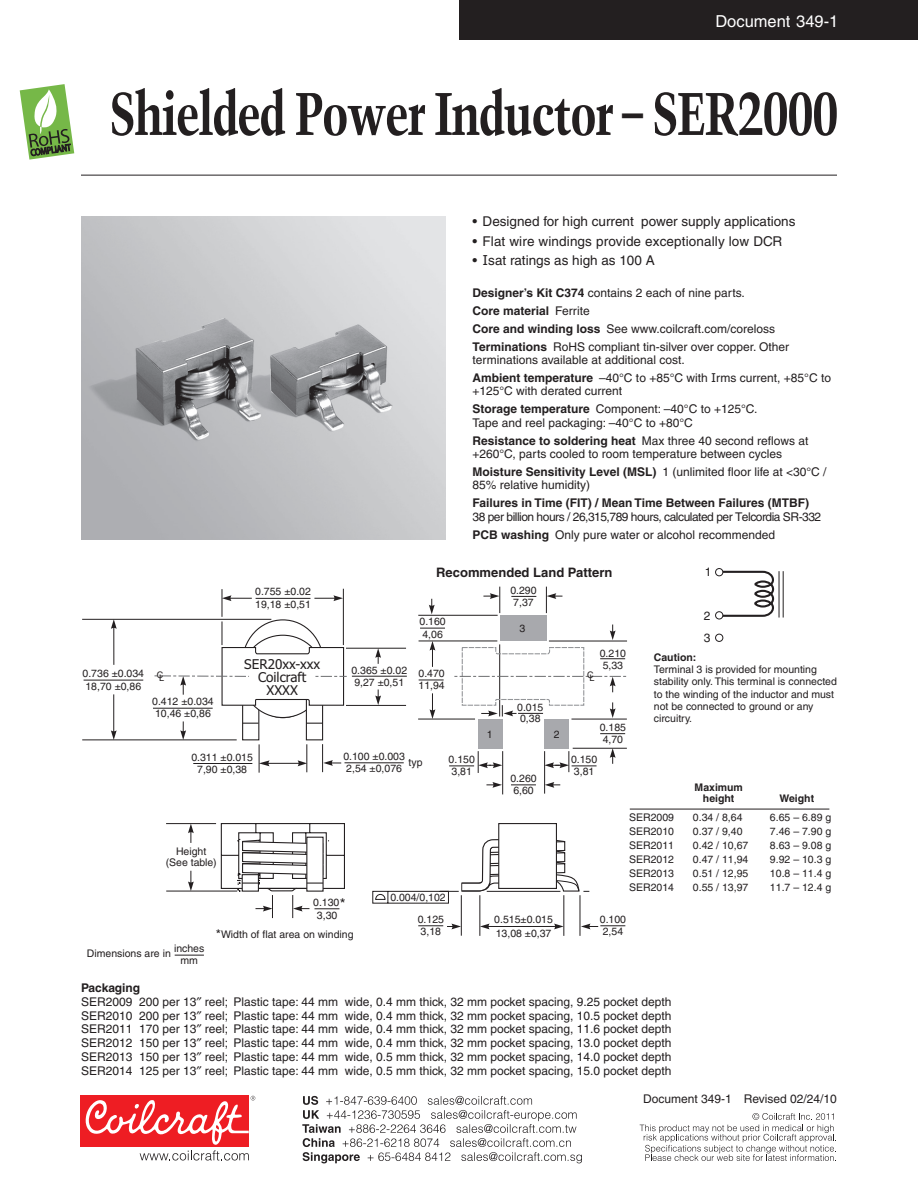
<style>
.page{position:relative;width:918px;height:1188px;background:#fff}
.page>*{position:absolute;margin:0;border:0;box-sizing:border-box;transform-origin:0 0}
.t1{font:700 condensed 60px "Trump Mediaeval";letter-spacing:-.03em;color:#231f20}
.t2{font:16.5px "Helvetica";color:#fff}
.t3{font:15px "Helvetica";color:#231f20}
.t4{font:13.5px "Helvetica";color:#231f20}
.t5{font:13.5px/13.2px "Tahoma";color:#231f20;text-align:center}
.t6{font:700 13.05px "Helvetica";color:#231f20}
.t7{font:12px/17.9px "Helvetica";color:#231f20}
.t8{font:12px/17.9px "Helvetica";letter-spacing:-.04em;color:#231f20}
.t9{font:700 12px "Helvetica";color:#231f20}
.t10{font:10.5px/12.1px "Helvetica";color:#231f20}
.t11{font:700 10.5px/11.2px "Helvetica";color:#231f20;text-align:center}
.t12{font:9px "Helvetica";color:#231f20}
.s1{font-family:"Verdana"}
.s2{font-weight:700}
.s3{font-size:13.5px}
</style>
<div class="page">
<div style="left:459px;top:0;width:459px;height:40px;background:#231f20"></div>
<div style="left:80px;top:1096px;width:169px;height:51px;background:#ee1d23"></div>
<svg style="left:85px;top:1096px;width:170px;height:65px"></svg>
<svg style="left:640px;top:1113px;width:196px;height:48px"></svg>
<svg style="left:302px;top:1096px;width:280px;height:67px"></svg>
<hr style="left:81px;top:175px;width:756px;height:1px;background:#231f20">
<svg style="left:20px;top:84px;width:54px;height:76px"></svg>
<hr style="left:82px;top:740px;width:155px;height:1px;background:#231f20">
<hr style="left:82px;top:619px;width:189px;height:1px;background:#231f20">
<svg style="left:83px;top:618px;width:478px;height:286px"></svg>
<svg style="left:418px;top:835px;width:207px;height:101px"></svg>
<svg style="left:511px;top:784px;width:25px;height:1px"></svg>
<div style="left:498px;top:823px;width:59px;height:66px;background:#fff;border:1px solid #231f20"></div>
<svg style="left:220px;top:822px;width:126px;height:96px"></svg>
<svg style="left:154px;top:587px;width:473px;height:186px"></svg>
<svg style="left:175px;top:955px;width:29px;height:1px"></svg>
<hr style="left:630px;top:809px;width:199px;height:1px;background:#231f20">
<img style="left:81px;top:216px;width:364px;height:324px">
<svg style="left:718px;top:570px;width:57px;height:48px"></svg>
<hr style="left:779px;top:571px;width:1px;height:47px;background:#231f20">
<hr style="left:783px;top:571px;width:1px;height:47px;background:#231f20">
<div style="left:716px;top:569px;width:7px;height:7px;background:#fff;border-radius:50%"></div>
<div style="left:715px;top:568px;width:8px;height:8px;border:1px solid #231f20;border-radius:50%"></div>
<div style="left:715px;top:634px;width:8px;height:8px;border:1px solid #231f20;border-radius:50%"></div>
<div style="left:716px;top:612px;width:7px;height:7px;background:#fff;border-radius:50%"></div>
<div style="left:715px;top:611px;width:8px;height:8px;border:1px solid #231f20;border-radius:50%"></div>
<h2 class="t2" style="left:715px;top:11px;width:124px">Document 349-1</h2>
<h1 class="t1" style="left:109px;top:76px;width:731px">Shielded Power Inductor – SER2000</h1>
<p class="t4" style="left:472px;top:214px;width:325px">• Designed for high current power supply applications</p>
<p class="t4" style="left:472px;top:233px;width:311px">• Flat wire windings provide exceptionally low DCR</p>
<p class="t4" style="left:472px;top:252px;width:184px">• <span class="s1">I</span>sat ratings as high as 100 A</p>
<p class="t7" style="left:472px;top:284px;width:318px"><span class="s2">Designer’s Kit C374</span> contains 2 each of nine parts.<br><span class="s2">Core material</span> Ferrite<br><span class="s2">Core and winding loss</span> See www.coilcraft.com/coreloss <span class="s2">Terminations</span> RoHS compliant tin-silver over copper. Other</p>
<p class="t7" style="left:472px;top:351px;width:360px">terminations available at additional cost.<br><span class="s2">Ambient temperature</span> –40°C to +85°C with <span class="s1">I</span>rms current, +85°C to</p>
<p class="t7" style="left:472px;top:382px;width:287px">+125°C with derated current<br><span class="s2">Storage temperature</span> Component: –40°C to +125°C.</p>
<p class="t7" style="left:472px;top:414px;width:337px">Tape and reel packaging: –40°C to +80°C<br><span class="s2">Resistance to soldering heat</span> Max three 40 second reflows at</p>
<p class="t7" style="left:472px;top:445px;width:356px">+260°C, parts cooled to room temperature between cycles<br><span class="s2">Moisture Sensitivity Level (MSL)</span> 1 (unlimited floor life at &lt;30°C /</p>
<p class="t7" style="left:472px;top:476px;width:119px">85% relative humidity)</p>
<p class="t9" style="left:472px;top:496px;width:338px">Failures in Time (FIT) / Mean Time Between Failures (MTBF)</p>
<p class="t8" style="left:472px;top:508px;width:350px">38 per billion hours / 26,315,789 hours, calculated per Telcordia SR-332<br><span class="s2">PCB washing</span> Only pure water or alcohol recommended</p>
<p class="t10" style="left:83px;top:666px;width:63px;line-height:13.4px">0.736 ±0.034<br>18,70 ±0,86</p>
<p class="t10" style="left:255px;top:585px;width:57px;line-height:13.4px">0.755 ±0.02<br>19,18 ±0,51</p>
<p class="t6" style="left:436px;top:564px;width:178px">Recommended Land Pattern</p>
<p class="t10" style="left:510px;top:584px;width:28px">0.290<br>7,37</p>
<p class="t10" style="left:420px;top:616px;width:28px">0.160<br>4,06</p>
<p class="t10" style="left:419px;top:668px;width:28px">0.470<br>11,94</p>
<p class="t10" style="left:520px;top:622px;width:7px">3</p>
<p class="t10" style="left:600px;top:647px;width:28px">0.210<br>5,33</p>
<p class="t5" style="left:244px;top:658px;width:77px">SER20xx-xxx<br>Coilcraft<br>XXXX</p>
<p class="t10" style="left:351px;top:664px;width:57px">0.365 ±0.02<br>9,27 ±0,51</p>
<p class="t12" style="left:157px;top:671px;width:9px">CL</p>
<p class="t12" style="left:587px;top:671px;width:9px">CL</p>
<p class="t10" style="left:152px;top:695px;width:63px">0.412 ±0.034<br>10,46 ±0,86</p>
<p class="t10" style="left:191px;top:751px;width:63px;text-align:center">0.311 ±0.015<br>7,90 ±0,38</p>
<p class="t10" style="left:343px;top:750px;width:63px">0.100 ±0.003<br>2,54 ±0,076</p>
<p class="t10" style="left:409px;top:756px;width:16px">typ</p>
<p class="t10" style="left:449px;top:753px;width:28px">0.150<br>3,81</p>
<p class="t10" style="left:517px;top:702px;width:28px;line-height:10.9px">0.015<br>0,38</p>
<p class="t10" style="left:487px;top:728px;width:7px">1</p>
<p class="t10" style="left:554px;top:728px;width:7px">2</p>
<p class="t10" style="left:510px;top:772px;width:28px">0.260<br>6,60</p>
<p class="t10" style="left:600px;top:721px;width:28px">0.185<br>4,70</p>
<p class="t10" style="left:571px;top:753px;width:28px">0.150<br>3,81</p>
<p class="t7" style="left:705px;top:563px;width:8px">1</p>
<p class="t7" style="left:704px;top:605px;width:8px;line-height:22.2px">2<br>3</p>
<p class="t11" style="left:654px;top:652px;width:44px">Caution:</p>
<p class="t10" style="left:654px;top:664px;width:185px">Terminal 3 is provided for mounting stability only. This terminal is connected to the winding of the inductor and must not be connected to ground or any circuitry.</p>
<p class="t11" style="left:695px;top:781px;width:50px">Maximum height</p>
<p class="t11" style="left:780px;top:792px;width:36px">Weight</p>
<p class="t10" style="left:166px;top:846px;width:53px;line-height:11.1px;text-align:center">Height (See table)</p>
<p class="t10" style="left:313px;top:896px;width:28px;line-height:13.2px;text-align:center">0.130<br>3,30</p>
<p class="t3" style="left:340px;top:895px;width:7px">*</p>
<p class="t10" style="left:216px;top:928px;width:139px"><span class="s3">*</span>Width of flat area on winding</p>
<p class="t10" style="left:390px;top:891px;width:57px">0.004/0,102</p>
<p class="t10" style="left:418px;top:913px;width:28px">0.125<br>3,18</p>
<p class="t10" style="left:494px;top:913px;width:60px;line-height:13.2px">0.515±0.015<br>13,08 ±0,37</p>
<p class="t10" style="left:629px;top:812px;width:46px">SER2009</p>
<p class="t10" style="left:693px;top:812px;width:51px">0.34 / 8,64</p>
<p class="t10" style="left:770px;top:812px;width:63px">6.65 – 6.89 g</p>
<p class="t10" style="left:629px;top:826px;width:46px">SER2010</p>
<p class="t10" style="left:693px;top:825px;width:51px">0.37 / 9,40</p>
<p class="t10" style="left:629px;top:839px;width:46px">SER2011</p>
<p class="t10" style="left:693px;top:839px;width:57px">0.42 / 10,67</p>
<p class="t10" style="left:629px;top:853px;width:46px">SER2012</p>
<p class="t10" style="left:693px;top:853px;width:57px">0.47 / 11,94</p>
<p class="t10" style="left:629px;top:867px;width:46px">SER2013</p>
<p class="t10" style="left:693px;top:867px;width:57px">0.51 / 12,95</p>
<p class="t10" style="left:629px;top:881px;width:46px">SER2014</p>
<p class="t10" style="left:693px;top:881px;width:57px">0.55 / 13,97</p>
<p class="t10" style="left:770px;top:825px;width:63px;line-height:13.8px;text-align:justify">7.46 – 7.90 g 8.63 – 9.08 g 9.92 – 10.3 g 10.8 – 11.4 g 11.7 – 12.4 g</p>
<p class="t10" style="left:600px;top:913px;width:28px">0.100<br>2,54</p>
<p class="t10" style="left:87px;top:948px;width:86px">Dimensions are in</p>
<p class="t10" style="left:174px;top:942px;width:32px;text-align:center">inches mm</p>
<p class="t9" style="left:81px;top:980px;width:61px">Packaging</p>
<p class="t7" style="left:81px;top:995px;width:592px;line-height:13.8px;text-align:justify">SER2009 200 per 13 reel; Plastic tape: 44 mm wide, 0.4 mm thick, 32 mm pocket spacing, 9.25 pocket depth SER2010 200 per 13 reel; Plastic tape: 44 mm wide, 0.4 mm thick, 32 mm pocket spacing, 10.5 pocket depth SER2011 170 per 13 reel; Plastic tape: 44 mm wide, 0.4 mm thick, 32 mm pocket spacing, 11.6 pocket depth SER2012 150 per 13 reel; Plastic tape: 44 mm wide, 0.4 mm thick, 32 mm pocket spacing, 13.0 pocket depth SER2013 150 per 13 reel; Plastic tape: 44 mm wide, 0.5 mm thick, 32 mm pocket spacing, 14.0 pocket depth SER2014 125 per 13 reel; Plastic tape: 44 mm wide, 0.5 mm thick, 32 mm pocket spacing, 15.0 pocket depth</p>
<p class="t7" style="left:643px;top:1090px;width:195px">Document 349-1 Revised 02/24/10</p>
</div>
